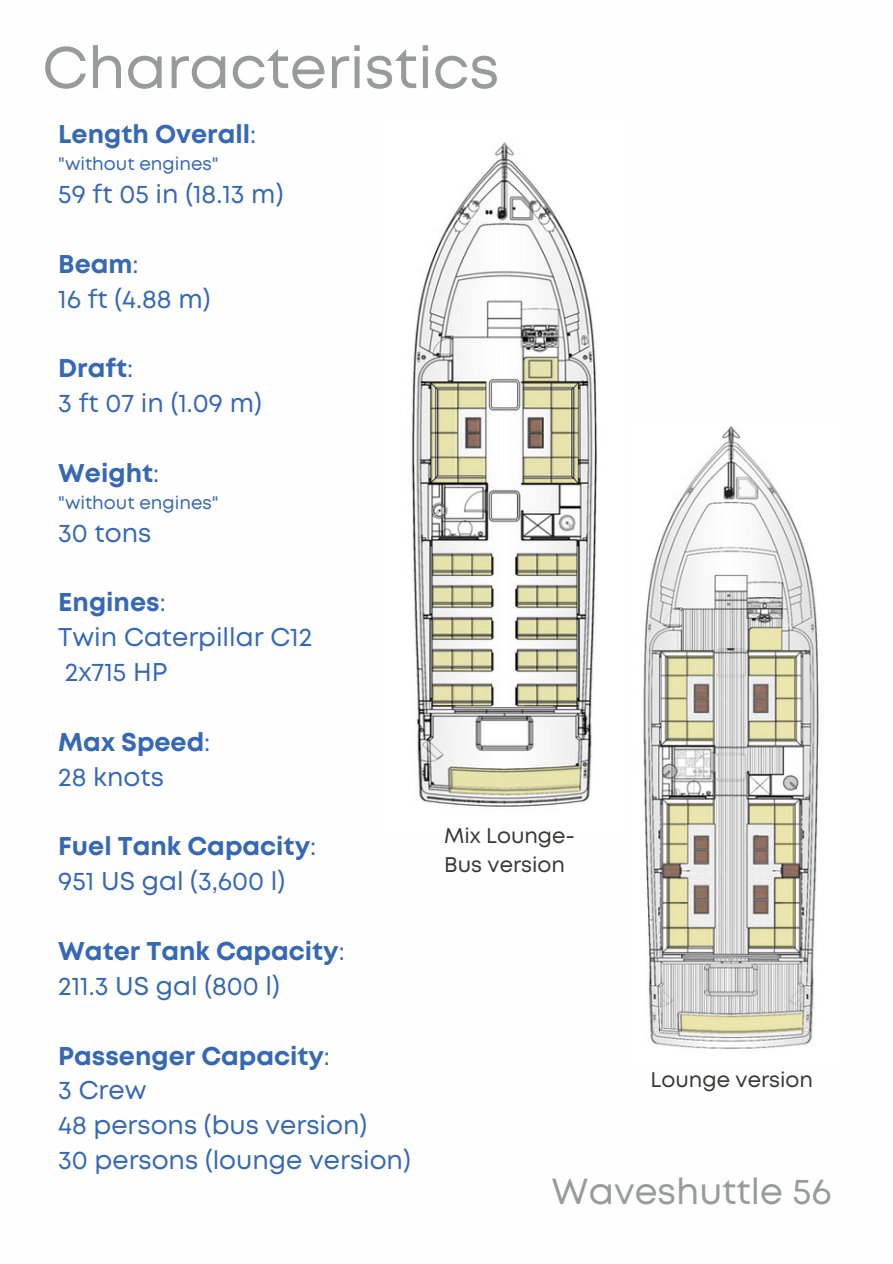
<style>
.page{position:relative;width:893px;height:1264px;background:#fff}
.page>*{position:absolute;margin:0;border:0;box-sizing:border-box;transform-origin:0 0}
.t1{font:58.65px "Mont";color:#999a9a}
.t2{font:36.15px "Mont";color:#999a9a}
.t3{font:25.65px "Mont";color:#3568b5}
.t4{font:700 25.65px "Mont";color:#3568b5}
.t5{font:21.15px/29.2px "Mont";color:#373736}
.t6{font:18.15px "Mont";color:#3568b5}
.s1{font-weight:400}
</style>
<div class="page">
<img style="left:411px;top:142px;width:186px;height:665px">
<img style="left:643px;top:426px;width:176px;height:623px">
<p class="t1" style="left:42px;top:46px;width:458px">Characteristics</p>
<p class="t4" style="left:58px;top:125px;width:199px">Length Overall<span class="s1">:</span></p>
<p class="t6" style="left:58px;top:157px;width:162px">"without engines"</p>
<p class="t3" style="left:58px;top:184px;width:227px">59 ft 05 in (18.13 m)</p>
<p class="t4" style="left:58px;top:254px;width:82px">Beam<span class="s1">:</span></p>
<p class="t3" style="left:58px;top:289px;width:154px">16 ft (4.88 m)</p>
<p class="t4" style="left:58px;top:359px;width:76px">Draft<span class="s1">:</span></p>
<p class="t3" style="left:58px;top:393px;width:205px">3 ft 07 in (1.09 m)</p>
<p class="t4" style="left:58px;top:463px;width:102px">Weight<span class="s1">:</span></p>
<p class="t6" style="left:58px;top:496px;width:162px">"without engines"</p>
<p class="t3" style="left:58px;top:523px;width:95px">30 tons</p>
<p class="t4" style="left:58px;top:592px;width:109px">Engines<span class="s1">:</span></p>
<p class="t3" style="left:58px;top:627px;width:255px">Twin Caterpillar C12</p>
<p class="t3" style="left:65px;top:662px;width:104px">2x715 HP</p>
<p class="t4" style="left:58px;top:732px;width:153px">Max Speed<span class="s1">:</span></p>
<p class="t3" style="left:58px;top:767px;width:107px">28 knots</p>
<p class="t4" style="left:58px;top:836px;width:259px">Fuel Tank Capacity<span class="s1">:</span></p>
<p class="t3" style="left:58px;top:871px;width:228px">951 US gal (3,600 l)</p>
<p class="t4" style="left:58px;top:941px;width:288px">Water Tank Capacity<span class="s1">:</span></p>
<p class="t3" style="left:58px;top:976px;width:223px">211.3 US gal (800 l)</p>
<p class="t4" style="left:58px;top:1045px;width:273px">Passenger Capacity<span class="s1">:</span></p>
<p class="t3" style="left:58px;top:1080px;width:90px">3 Crew</p>
<p class="t3" style="left:58px;top:1115px;width:310px">48 persons (bus version)</p>
<p class="t3" style="left:58px;top:1150px;width:354px">30 persons (lounge version)</p>
<p class="t5" style="left:444px;top:822px;width:133px">Mix Lounge-<br>Bus version</p>
<p class="t5" style="left:650px;top:1066px;width:164px">Lounge version</p>
<p class="t2" style="left:551px;top:1178px;width:281px">Waveshuttle 56</p>
</div>
